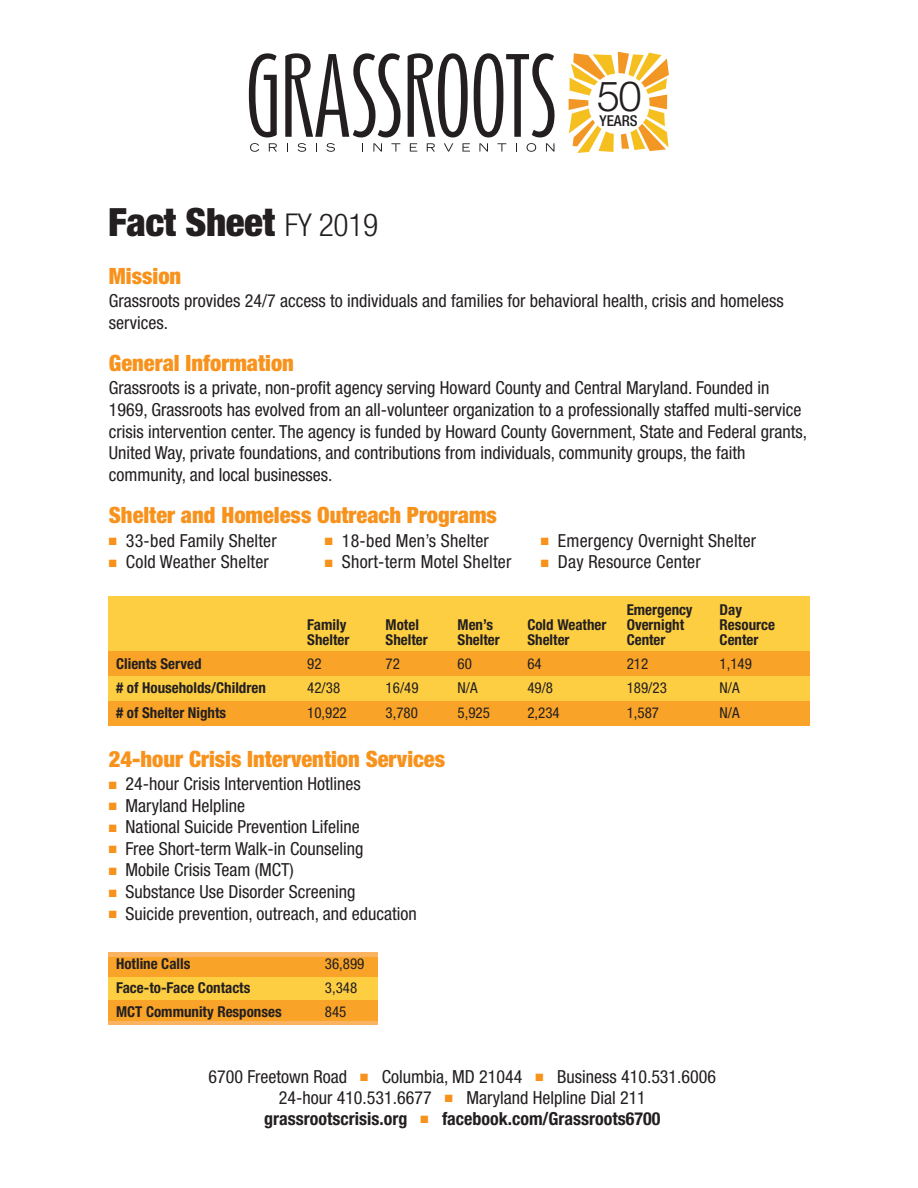
<style>
.page{position:relative;width:918px;height:1188px;background:#fff}
.page>*{position:absolute;margin:0;border:0;box-sizing:border-box;transform-origin:0 0}
.t1{font:300 41.85px "Helvetica Neue";color:#231f20}
.t2{font:900 condensed 39px "Helvetica Neue";letter-spacing:-.01em;color:#231f20}
.t3{font:900 condensed 22.5px "Helvetica Neue";color:#f7931d}
.t4{font:condensed 18px/21.6px "Helvetica Neue";color:#231f20}
.t5{font:700 condensed 18px "Helvetica Neue";color:#231f20}
.t6{font:700 condensed 15px "Helvetica Neue";color:#231f20}
.t7{font:condensed 15px "Helvetica Neue";color:#231f20}
.t8{font:500 condensed 15px "Helvetica Neue";color:#231f20}
.s1{font-weight:300;font-size:31.5px}
.s2{color:#f7931d}
</style>
<div class="page">
<div style="left:109px;top:596px;width:701px;height:130px;background:#fece42"></div>
<svg style="left:569px;top:52px;width:100px;height:101px"></svg>
<svg style="left:250px;top:143px;width:9px;height:9px"></svg>
<svg style="left:269px;top:143px;width:8px;height:9px"></svg>
<svg style="left:298px;top:143px;width:8px;height:9px"></svg>
<svg style="left:326px;top:143px;width:9px;height:9px"></svg>
<svg style="left:373px;top:143px;width:9px;height:9px"></svg>
<svg style="left:391px;top:143px;width:9px;height:9px"></svg>
<svg style="left:410px;top:143px;width:7px;height:9px"></svg>
<svg style="left:427px;top:143px;width:8px;height:9px"></svg>
<svg style="left:444px;top:143px;width:9px;height:9px"></svg>
<svg style="left:463px;top:143px;width:7px;height:9px"></svg>
<svg style="left:479px;top:143px;width:9px;height:9px"></svg>
<svg style="left:497px;top:143px;width:9px;height:9px"></svg>
<svg style="left:527px;top:143px;width:9px;height:9px"></svg>
<svg style="left:546px;top:143px;width:8px;height:9px"></svg>
<svg style="left:249px;top:53px;width:28px;height:84px"></svg>
<svg style="left:285px;top:53px;width:116px;height:84px"></svg>
<svg style="left:408px;top:53px;width:60px;height:84px"></svg>
<svg style="left:474px;top:53px;width:81px;height:84px"></svg>
<div style="left:588px;top:73px;width:62px;height:61px;background:#fff;border-radius:50%"></div>
<div style="left:109px;top:651px;width:701px;height:25px;background:#f9a428"></div>
<div style="left:109px;top:701px;width:701px;height:25px;background:#f9a428"></div>
<div style="left:109px;top:958px;width:269px;height:63px;background:#fece42"></div>
<div style="left:109px;top:952px;width:269px;height:25px;background:#f7931d;opacity:.7"></div>
<div style="left:109px;top:1000px;width:269px;height:25px;background:#f7931d;opacity:.7"></div>
<p class="t2" style="left:108px;top:208px;width:272px">Fact Sheet <span class="s1">FY 2019</span></p>
<p class="t1" style="left:597px;top:81px;width:46px">50</p>
<p class="t8" style="left:599px;top:115px;width:40px">YEARS</p>
<p class="t3" style="left:109px;top:268px;width:74px">Mission</p>
<p class="t4" style="left:109px;top:291px;width:676px">Grassroots provides 24/7 access to individuals and families for behavioral health, crisis and homeless services.</p>
<p class="t3" style="left:109px;top:355px;width:187px">General Information</p>
<p class="t4" style="left:109px;top:379px;width:700px">Grassroots is a private, non-profit agency serving Howard County and Central Maryland. Founded in 1969, Grassroots has evolved from an all-volunteer organization to a professionally staffed multi-service crisis intervention center. The agency is funded by Howard County Government, State and Federal grants, United Way, private foundations, and contributions from individuals, community groups, the faith community, and local businesses.</p>
<p class="t3" style="left:109px;top:507px;width:390px">Shelter and Homeless Outreach Programs</p>
<p class="t4" style="left:109px;top:531px;width:169px"><span class="s2">■</span> 33-bed Family Shelter</p>
<p class="t4" style="left:325px;top:531px;width:166px"><span class="s2">■</span> 18-bed Men’s Shelter</p>
<p class="t4" style="left:541px;top:531px;width:217px"><span class="s2">■</span> Emergency Overnight Shelter</p>
<p class="t4" style="left:109px;top:553px;width:161px"><span class="s2">■</span> Cold Weather Shelter</p>
<p class="t4" style="left:325px;top:553px;width:188px"><span class="s2">■</span> Short-term Motel Shelter</p>
<p class="t4" style="left:541px;top:553px;width:161px"><span class="s2">■</span> Day Resource Center</p>
<p class="t6" style="left:627px;top:604px;width:67px">Emergency</p>
<p class="t6" style="left:720px;top:604px;width:24px">Day</p>
<p class="t6" style="left:307px;top:619px;width:41px">Family</p>
<p class="t6" style="left:386px;top:619px;width:35px">Motel</p>
<p class="t6" style="left:458px;top:619px;width:37px">Men’s</p>
<p class="t6" style="left:527px;top:619px;width:81px">Cold Weather</p>
<p class="t6" style="left:627px;top:619px;width:59px">Overnight</p>
<p class="t6" style="left:720px;top:619px;width:57px">Resource</p>
<p class="t6" style="left:307px;top:634px;width:44px">Shelter</p>
<p class="t6" style="left:386px;top:634px;width:44px">Shelter</p>
<p class="t6" style="left:458px;top:634px;width:44px">Shelter</p>
<p class="t6" style="left:527px;top:634px;width:44px">Shelter</p>
<p class="t6" style="left:627px;top:634px;width:40px">Center</p>
<p class="t6" style="left:720px;top:634px;width:40px">Center</p>
<p class="t6" style="left:116px;top:658px;width:87px">Clients Served</p>
<p class="t7" style="left:307px;top:658px;width:16px">92</p>
<p class="t7" style="left:386px;top:658px;width:16px">72</p>
<p class="t7" style="left:458px;top:658px;width:16px">60</p>
<p class="t7" style="left:527px;top:658px;width:16px">64</p>
<p class="t7" style="left:627px;top:658px;width:23px">212</p>
<p class="t7" style="left:720px;top:658px;width:34px">1,149</p>
<p class="t6" style="left:116px;top:683px;width:151px"># of Households/Children</p>
<p class="t7" style="left:307px;top:683px;width:34px">42/38</p>
<p class="t7" style="left:386px;top:683px;width:34px">16/49</p>
<p class="t7" style="left:458px;top:683px;width:22px">N/A</p>
<p class="t7" style="left:527px;top:683px;width:27px">49/8</p>
<p class="t7" style="left:627px;top:683px;width:42px">189/23</p>
<p class="t7" style="left:720px;top:683px;width:22px">N/A</p>
<p class="t6" style="left:116px;top:707px;width:112px"># of Shelter Nights</p>
<p class="t7" style="left:307px;top:707px;width:41px">10,922</p>
<p class="t7" style="left:386px;top:707px;width:34px">3,780</p>
<p class="t7" style="left:458px;top:707px;width:34px">5,925</p>
<p class="t7" style="left:527px;top:707px;width:34px">2,234</p>
<p class="t7" style="left:627px;top:707px;width:34px">1,587</p>
<p class="t7" style="left:720px;top:707px;width:22px">N/A</p>
<p class="t3" style="left:109px;top:751px;width:338px">24-hour Crisis Intervention Services</p>
<p class="t4" style="left:109px;top:774px;width:253px"><span class="s2">■</span> 24-hour Crisis Intervention Hotlines</p>
<p class="t4" style="left:109px;top:796px;width:138px"><span class="s2">■</span> Maryland Helpline</p>
<p class="t4" style="left:109px;top:818px;width:253px"><span class="s2">■</span> National Suicide Prevention Lifeline</p>
<p class="t4" style="left:109px;top:839px;width:256px"><span class="s2">■</span> Free Short-term Walk-in Counseling</p>
<p class="t4" style="left:109px;top:861px;width:186px"><span class="s2">■</span> Mobile Crisis Team (MCT)</p>
<p class="t4" style="left:109px;top:882px;width:248px"><span class="s2">■</span> Substance Use Disorder Screening</p>
<p class="t4" style="left:109px;top:904px;width:309px"><span class="s2">■</span> Suicide prevention, outreach, and education</p>
<p class="t6" style="left:116px;top:958px;width:76px">Hotline Calls</p>
<p class="t7" style="left:325px;top:958px;width:41px">36,899</p>
<p class="t6" style="left:116px;top:982px;width:136px">Face-to-Face Contacts</p>
<p class="t7" style="left:325px;top:982px;width:34px">3,348</p>
<p class="t6" style="left:116px;top:1006px;width:167px">MCT Community Responses</p>
<p class="t7" style="left:325px;top:1006px;width:23px">845</p>
<p class="t4" style="left:209px;top:1067px;width:509px">6700 Freetown Road <span class="s2">■</span> Columbia, MD 21044 <span class="s2">■</span> Business 410.531.6006</p>
<p class="t4" style="left:279px;top:1088px;width:369px">24-hour 410.531.6677 <span class="s2">■</span> Maryland Helpline Dial 211</p>
<p class="t5" style="left:264px;top:1112px;width:398px">grassrootscrisis.org <span class="s2">■</span> facebook.com/Grassroots6700</p>
</div>
